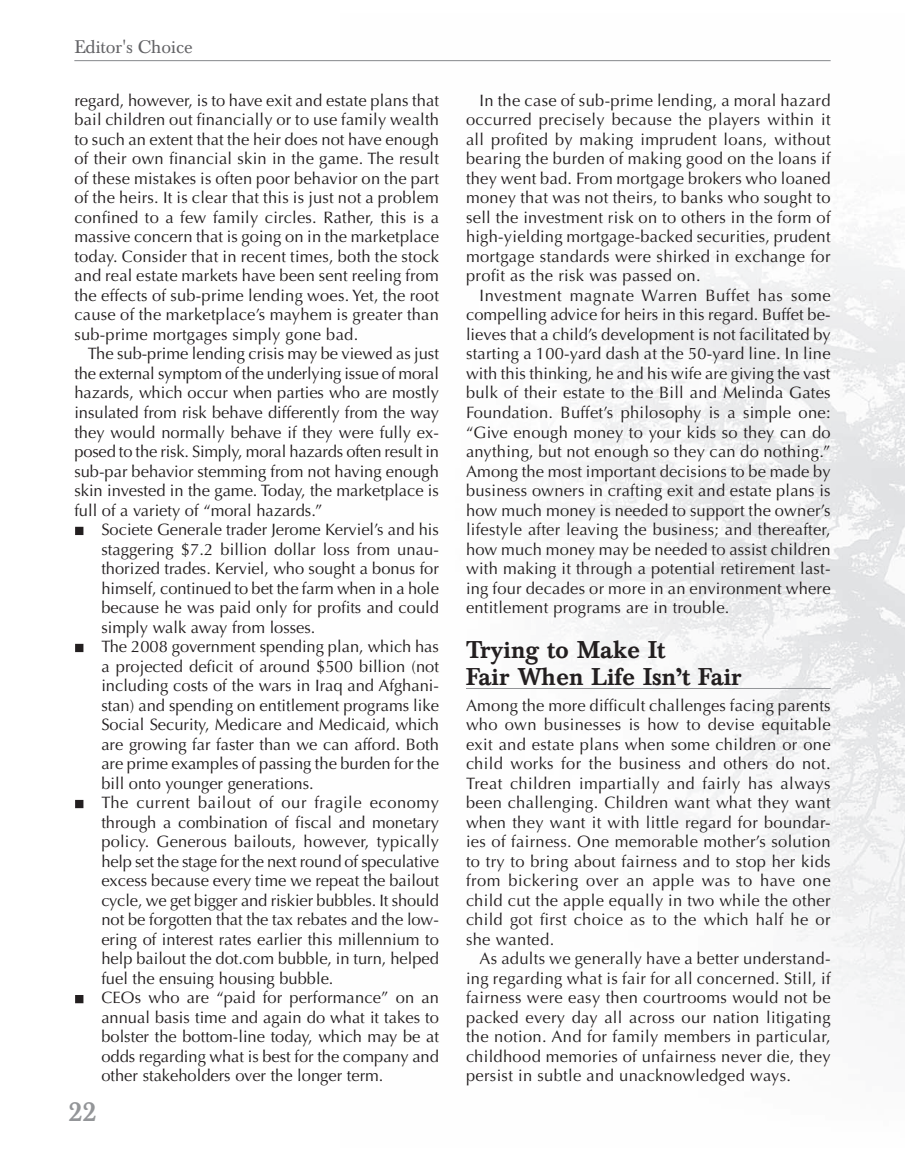
<style>
.page{position:relative;width:905px;height:1175px;background:#fff}
.page>*{position:absolute;margin:0;border:0;box-sizing:border-box;transform-origin:0 0}
.t1{font:500 27px "Baskerville BE";color:#939598}
.t2{font:500 24px/27px "Baskerville BE";color:#231f20}
.t3{font:18px "Baskerville BE";color:#636366}
.t4{font:16.5px/19.5px "Optima";color:#231f20;text-align:justify}
</style>
<div class="page">
<img style="left:340px;top:60px;width:564px;height:958px">
<hr style="left:74px;top:60px;width:756px;height:1px;background:#939598">
<div style="left:75px;top:527px;width:8px;height:8px;background:#231f20"></div>
<div style="left:75px;top:644px;width:8px;height:8px;background:#231f20"></div>
<div style="left:75px;top:800px;width:8px;height:8px;background:#231f20"></div>
<div style="left:75px;top:995px;width:8px;height:8px;background:#231f20"></div>
<hr style="left:466px;top:688px;width:364px;height:1px;background:#939598">
<p class="t3" style="left:74px;top:39px;width:120px">Editor's Choice</p>
<p class="t4" style="left:74px;top:92px;width:366px">regard, however, is to have exit and estate plans that bail children out financially or to use family wealth to such an extent that the heir does not have enough of their own financial skin in the game. The result of these mistakes is often poor behavior on the part of the heirs. It is clear that this is just not a problem confined to a few family circles. Rather, this is a massive concern that is going on in the marketplace today. Consider that in recent times, both the stock and real estate markets have been sent reeling from the effects of sub-prime lending woes. Yet, the root cause of the marketplace’s mayhem is greater than sub-prime mortgages simply gone bad.</p>
<p class="t4" style="left:74px;top:346px;width:366px;text-indent:14px">The sub-prime lending crisis may be viewed as just the external symptom of the underlying issue of moral hazards, which occur when parties who are mostly insulated from risk behave differently from the way they would normally behave if they were fully ex&shy;posed to the risk. Simply, moral hazards often result in sub-par behavior stemming from not having enough skin invested in the game. Today, the marketplace is full of a variety of “moral hazards.”</p>
<p class="t4" style="left:101px;top:521px;width:339px;text-align:left">Societe Generale trader Jerome Kerviel’s and his staggering $7.2 billion dollar loss from unau&shy;thorized trades. Kerviel, who sought a bonus for himself, continued to bet the farm when in a hole because he was paid only for profits and could simply walk away from losses.<br>The 2008 government spending plan, which has a projected deficit of around $500 billion (not including costs of the wars in Iraq and Afghani&shy;stan) and spending on entitlement programs like Social Security, Medicare and Medicaid, which are growing far faster than we can afford. Both are prime examples of passing the burden for the bill onto younger generations.<br>The current bailout of our fragile economy through a combination of fiscal and monetary policy. Generous bailouts, however, typically help set the stage for the next round of speculative excess because every time we repeat the bailout cycle, we get bigger and riskier bubbles. It should not be forgotten that the tax rebates and the low&shy;ering of interest rates earlier this millennium to help bailout the dot.com bubble, in turn, helped fuel the ensuing housing bubble.<br>CEOs who are “paid for performance” on an annual basis time and again do what it takes to bolster the bottom-line today, which may be at odds regarding what is best for the company and other stakeholders over the longer term.</p>
<h1 class="t1" style="left:69px;top:1100px;width:30px">22</h1>
<p class="t4" style="left:466px;top:92px;width:366px;text-indent:14px">In the case of sub-prime lending, a moral hazard occurred precisely because the players within it all profited by making imprudent loans, without bearing the burden of making good on the loans if they went bad. From mortgage brokers who loaned money that was not theirs, to banks who sought to sell the investment risk on to others in the form of high-yielding mortgage-backed securities, prudent mortgage standards were shirked in exchange for profit as the risk was passed on.</p>
<p class="t4" style="left:466px;top:287px;width:366px;text-indent:14px">Investment magnate Warren Buffet has some compelling advice for heirs in this regard. Buffet be&shy;lieves that a child’s development is not facilitated by starting a 100-yard dash at the 50-yard line. In line with this thinking, he and his wife are giving the vast bulk of their estate to the Bill and Melinda Gates Foundation. Buffet’s philosophy is a simple one: “Give enough money to your kids so they can do anything, but not enough so they can do nothing.” Among the most important decisions to be made by business owners in crafting exit and estate plans is how much money is needed to support the owner’s lifestyle after leaving the business; and thereafter, how much money may be needed to assist children with making it through a potential retirement last&shy;ing four decades or more in an environment where entitlement programs are in trouble.</p>
<h2 class="t2" style="left:466px;top:639px;width:277px">Trying to Make It<br>Fair When Life Isn’t Fair</h2>
<p class="t4" style="left:466px;top:697px;width:366px">Among the more difficult challenges facing parents who own businesses is how to devise equitable exit and estate plans when some children or one child works for the business and others do not.<br>Treat children impartially and fairly has always been challenging. Children want what they want when they want it with little regard for boundar&shy;ies of fairness. One memorable mother’s solution to try to bring about fairness and to stop her kids from bickering over an apple was to have one child cut the apple equally in two while the other child got first choice as to the which half he or she wanted.</p>
<p class="t4" style="left:466px;top:950px;width:366px;text-indent:14px">As adults we generally have a better understand&shy;ing regarding what is fair for all concerned. Still, if fairness were easy then courtrooms would not be packed every day all across our nation litigating the notion. And for family members in particular, childhood memories of unfairness never die, they persist in subtle and unacknowledged ways.</p>
</div>
